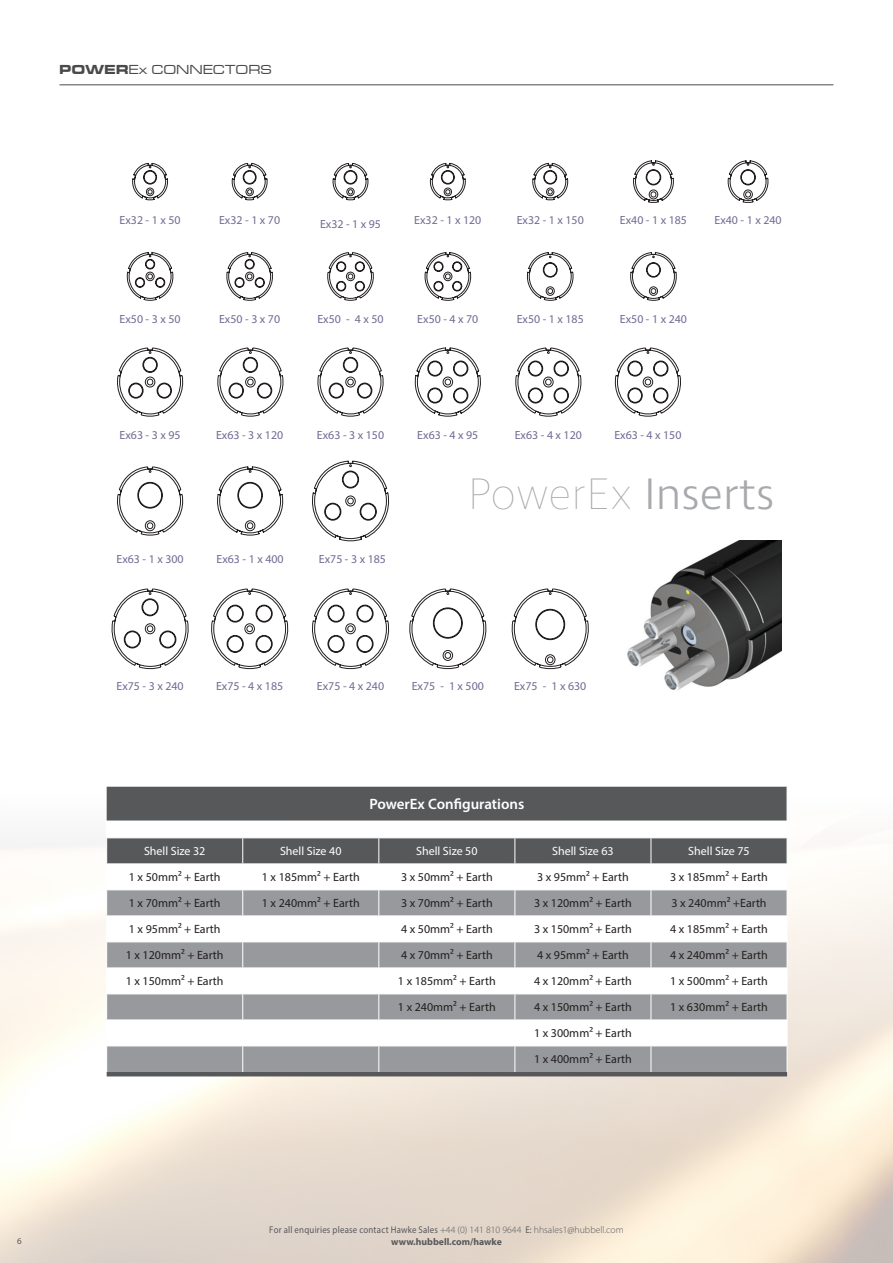
<style>
.page{position:relative;width:893px;height:1263px;background:#fff}
.page>*{position:absolute;margin:0;border:0;box-sizing:border-box;transform-origin:0 0}
.t1{font:100 45px "Ingra";color:#a8a9ad}
.Hawke_subtitle_white{font:600 15px "Myriad Pro";color:#fff}
.t2{font:13.5px "Microgramma D Medi Exte";letter-spacing:.04em;color:#494a4b}
.standard_reg_centred{font:12px "Myriad Pro";color:#231f20}
.Standard_table_title{font:12px "Myriad Pro";color:#fff}
.t3{font:11.85px "Myriad Pro";color:#716a93}
.t4{font:9.75px/12px "Myriad Pro";letter-spacing:.025em;color:#57585a;text-align:center;scale:.91 1}
.t5{font:9px "Myriad Pro";color:#57585a}
.s1{font-family:"Microgramma D Bold Exte"}
.s2{font-weight:300}
.s3{font-weight:700}
</style>
<div class="page">
<img style="left:0;top:84px;width:893px;height:1179px">
<hr style="left:60px;top:84px;width:773px;height:1px;background:#494a4b">
<svg style="left:132px;top:163px;width:237px;height:37px"></svg>
<svg style="left:429px;top:163px;width:37px;height:37px"></svg>
<svg style="left:532px;top:163px;width:37px;height:37px"></svg>
<svg style="left:632px;top:160px;width:42px;height:43px"></svg>
<svg style="left:727px;top:160px;width:42px;height:43px"></svg>
<svg style="left:126px;top:252px;width:48px;height:49px"></svg>
<svg style="left:225px;top:252px;width:49px;height:49px"></svg>
<svg style="left:424px;top:252px;width:48px;height:49px"></svg>
<svg style="left:526px;top:252px;width:48px;height:49px"></svg>
<svg style="left:629px;top:252px;width:49px;height:49px"></svg>
<svg style="left:115px;top:347px;width:70px;height:70px"></svg>
<svg style="left:215px;top:347px;width:70px;height:70px"></svg>
<svg style="left:316px;top:347px;width:69px;height:70px"></svg>
<svg style="left:413px;top:347px;width:70px;height:70px"></svg>
<svg style="left:115px;top:466px;width:70px;height:70px"></svg>
<svg style="left:215px;top:466px;width:70px;height:70px"></svg>
<svg style="left:310px;top:461px;width:81px;height:80px"></svg>
<svg style="left:109px;top:588px;width:82px;height:81px"></svg>
<svg style="left:209px;top:588px;width:82px;height:81px"></svg>
<svg style="left:310px;top:588px;width:81px;height:81px"></svg>
<svg style="left:407px;top:588px;width:82px;height:81px"></svg>
<svg style="left:509px;top:588px;width:82px;height:81px"></svg>
<svg style="left:326px;top:252px;width:49px;height:49px"></svg>
<img style="left:619px;top:540px;width:162px;height:160px">
<svg style="left:513px;top:347px;width:70px;height:70px"></svg>
<svg style="left:613px;top:347px;width:70px;height:70px"></svg>
<div style="left:107px;top:787px;width:680px;height:289px;background:#57585a"></div>
<hr style="left:787px;top:787px;width:1px;height:34px;background:#fff">
<svg style="left:106px;top:821px;width:682px;height:251px"></svg>
<p class="t2" style="left:60px;top:61px;width:213px"><span class="s1">POWER</span>Ex CONNECTORS</p>
<p class="t3" style="left:120px;top:213px;width:63px">Ex32 - 1 x 50</p>
<p class="t3" style="left:219px;top:213px;width:63px">Ex32 - 1 x 70</p>
<p class="t3" style="left:320px;top:217px;width:63px">Ex32 - 1 x 95</p>
<p class="t3" style="left:414px;top:213px;width:69px">Ex32 - 1 x 120</p>
<p class="t3" style="left:517px;top:213px;width:69px">Ex32 - 1 x 150</p>
<p class="t3" style="left:620px;top:213px;width:69px">Ex40 - 1 x 185</p>
<p class="t3" style="left:714px;top:213px;width:69px">Ex40 - 1 x 240</p>
<p class="t3" style="left:120px;top:312px;width:63px">Ex50 - 3 x 50</p>
<p class="t3" style="left:219px;top:312px;width:63px">Ex50 - 3 x 70</p>
<p class="t3" style="left:417px;top:312px;width:63px">Ex50 - 4 x 70</p>
<p class="t3" style="left:517px;top:312px;width:69px">Ex50 - 1 x 185</p>
<p class="t3" style="left:620px;top:312px;width:69px">Ex50 - 1 x 240</p>
<p class="t3" style="left:317px;top:312px;width:68px">Ex50 - 4 x 50</p>
<p class="t3" style="left:120px;top:428px;width:63px">Ex63 - 3 x 95</p>
<p class="t3" style="left:216px;top:428px;width:69px">Ex63 - 3 x 120</p>
<p class="t3" style="left:317px;top:428px;width:69px">Ex63 - 3 x 150</p>
<p class="t3" style="left:417px;top:428px;width:63px">Ex63 - 4 x 95</p>
<p class="t3" style="left:515px;top:428px;width:69px">Ex63 - 4 x 120</p>
<p class="t3" style="left:614px;top:428px;width:69px">Ex63 - 4 x 150</p>
<p class="t3" style="left:117px;top:552px;width:69px">Ex63 - 1 x 300</p>
<p class="t3" style="left:217px;top:552px;width:69px">Ex63 - 1 x 400</p>
<p class="t3" style="left:319px;top:552px;width:69px">Ex75 - 3 x 185</p>
<p class="t1" style="left:468px;top:466px;width:308px">PowerEx <span class="s2">Inserts</span></p>
<p class="t3" style="left:117px;top:679px;width:69px">Ex75 - 3 x 240</p>
<p class="t3" style="left:216px;top:679px;width:69px">Ex75 - 4 x 185</p>
<p class="t3" style="left:317px;top:679px;width:69px">Ex75 - 4 x 240</p>
<p class="t3" style="left:412px;top:679px;width:74px">Ex75 - 1 x 500</p>
<p class="t3" style="left:514px;top:679px;width:74px">Ex75 - 1 x 630</p>
<p class="Hawke_subtitle_white" style="left:369px;top:795px;width:156px">PowerEx Configurations</p>
<p class="Standard_table_title" style="left:144px;top:844px;width:63px">Shell Size 32</p>
<p class="Standard_table_title" style="left:280px;top:844px;width:63px">Shell Size 40</p>
<p class="Standard_table_title" style="left:416px;top:844px;width:63px">Shell Size 50</p>
<p class="Standard_table_title" style="left:552px;top:844px;width:63px">Shell Size 63</p>
<p class="Standard_table_title" style="left:688px;top:844px;width:63px">Shell Size 75</p>
<p class="standard_reg_centred" style="left:129px;top:870px;width:93px">1 x 50mm² + Earth</p>
<p class="standard_reg_centred" style="left:262px;top:870px;width:99px">1 x 185mm² + Earth</p>
<p class="standard_reg_centred" style="left:401px;top:870px;width:93px">3 x 50mm² + Earth</p>
<p class="standard_reg_centred" style="left:537px;top:870px;width:93px">3 x 95mm² + Earth</p>
<p class="standard_reg_centred" style="left:670px;top:870px;width:99px">3 x 185mm² + Earth</p>
<p class="standard_reg_centred" style="left:129px;top:896px;width:93px">1 x 70mm² + Earth</p>
<p class="standard_reg_centred" style="left:262px;top:896px;width:99px">1 x 240mm² + Earth</p>
<p class="standard_reg_centred" style="left:401px;top:896px;width:93px">3 x 70mm² + Earth</p>
<p class="standard_reg_centred" style="left:534px;top:896px;width:99px">3 x 120mm² + Earth</p>
<p class="standard_reg_centred" style="left:671px;top:896px;width:97px">3 x 240mm² +Earth</p>
<p class="standard_reg_centred" style="left:129px;top:922px;width:93px">1 x 95mm² + Earth</p>
<p class="standard_reg_centred" style="left:401px;top:922px;width:93px">4 x 50mm² + Earth</p>
<p class="standard_reg_centred" style="left:534px;top:922px;width:99px">3 x 150mm² + Earth</p>
<p class="standard_reg_centred" style="left:670px;top:922px;width:99px">4 x 185mm² + Earth</p>
<p class="standard_reg_centred" style="left:126px;top:948px;width:99px">1 x 120mm² + Earth</p>
<p class="standard_reg_centred" style="left:401px;top:948px;width:93px">4 x 70mm² + Earth</p>
<p class="standard_reg_centred" style="left:537px;top:948px;width:93px">4 x 95mm² + Earth</p>
<p class="standard_reg_centred" style="left:670px;top:948px;width:99px">4 x 240mm² + Earth</p>
<p class="standard_reg_centred" style="left:126px;top:974px;width:99px">1 x 150mm² + Earth</p>
<p class="standard_reg_centred" style="left:398px;top:974px;width:99px">1 x 185mm² + Earth</p>
<p class="standard_reg_centred" style="left:534px;top:974px;width:99px">4 x 120mm² + Earth</p>
<p class="standard_reg_centred" style="left:670px;top:974px;width:99px">1 x 500mm² + Earth</p>
<p class="standard_reg_centred" style="left:398px;top:1000px;width:99px">1 x 240mm² + Earth</p>
<p class="standard_reg_centred" style="left:534px;top:1000px;width:99px">4 x 150mm² + Earth</p>
<p class="standard_reg_centred" style="left:670px;top:1000px;width:99px">1 x 630mm² + Earth</p>
<p class="standard_reg_centred" style="left:534px;top:1026px;width:99px">1 x 300mm² + Earth</p>
<p class="standard_reg_centred" style="left:534px;top:1052px;width:99px">1 x 400mm² + Earth</p>
<p class="t5" style="left:17px;top:1236px;width:6px">6</p>
<p class="t4" style="left:269px;top:1224px;width:391px">For all enquiries please contact Hawke Sales <span class="s2">+44 (0) 141 810 9644</span> E: <span class="s2">hhsales1@hubbell.com </span><span class="s3">www.hubbell.com/hawke</span></p>
</div>
